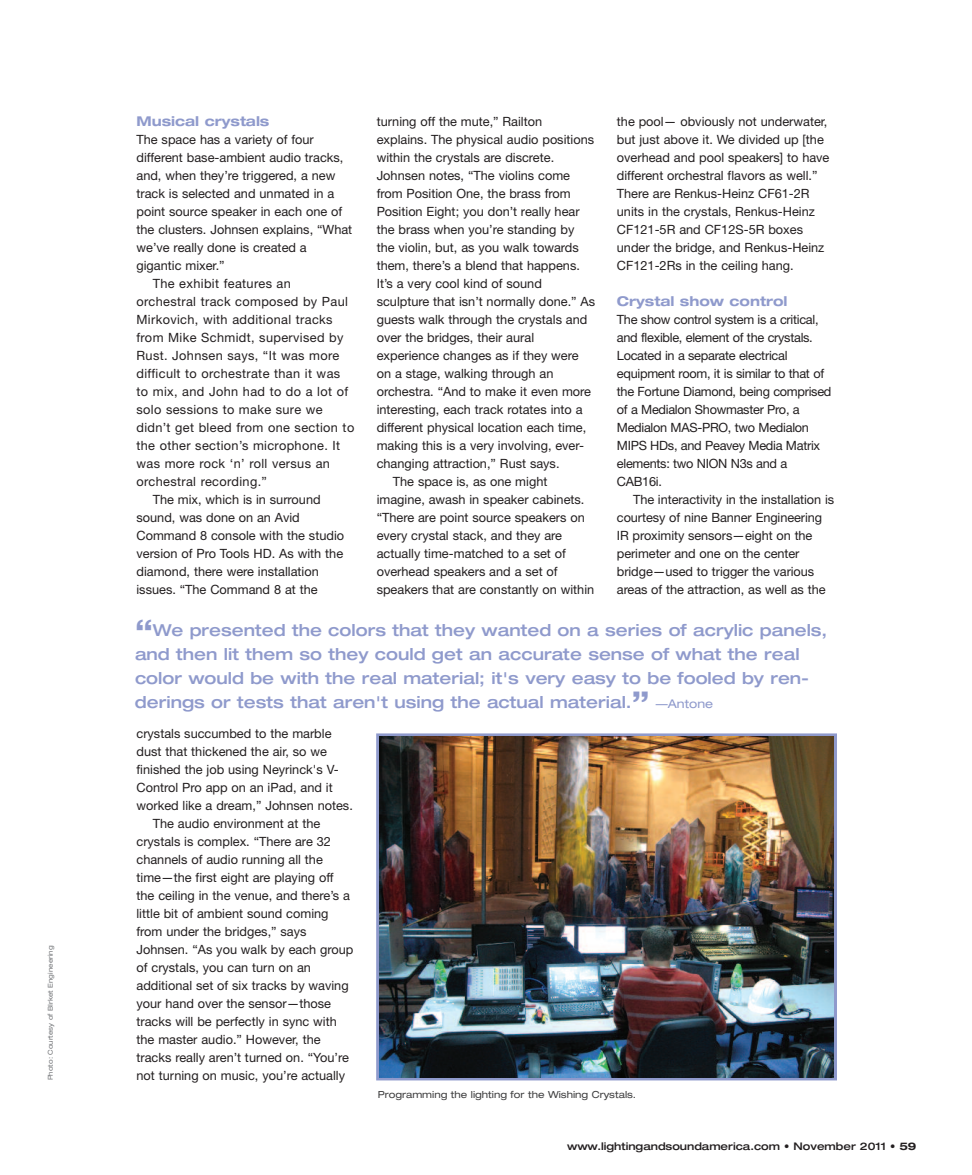
<style>
.page{position:relative;width:972px;height:1175px;background:#fff}
.page>*{position:absolute;margin:0;border:0;box-sizing:border-box;transform-origin:0 0}
.t1{font:500 expanded 16.5px/24px "Helvetica Neue";color:#8f9acc}
.t2{font:700 expanded 13.5px "Helvetica Neue";color:#8f9acc}
.t3{font:12.75px/18px "Helvetica Neue";color:#231f20}
.t4{font:12.75px "Helvetica Neue";letter-spacing:.03em;color:#231f20}
.t5{font:12.75px/18px "Helvetica Neue";letter-spacing:-.02em;color:#231f20}
.t6{font:expanded 12px "Helvetica Neue";color:#8f9acc}
.t7{font:500 expanded 10.5px "Helvetica Neue";color:#231f20}
.t8{font:expanded 9.75px "Helvetica Neue";color:#3e3e3f}
.t9{font:expanded 6.75px "Helvetica Neue";color:#76787b}
.s1{font-weight:700;font-size:30px}
.s2{font-weight:700}
</style>
<div class="page">
<svg style="left:376px;top:733px;width:461px;height:347px;background:#8b96c3"></svg>
<img style="left:379px;top:736px;width:455px;height:341px">
<p class="t9" style="left:48px;top:1080px;width:136px;rotate:-90deg">Photo: Courtesy of BIrket Engineering</p>
<p class="t2" style="left:136px;top:116px;width:135px">Musical crystals</p>
<p class="t3" style="left:136px;top:132px;width:179px">The space has a variety of four</p>
<p class="t3" style="left:136px;top:150px;width:208px">different base-ambient audio tracks,</p>
<p class="t3" style="left:136px;top:168px;width:200px">and, when they’re triggered, a new</p>
<p class="t3" style="left:136px;top:186px;width:199px">track is selected and unmated in a</p>
<p class="t3" style="left:136px;top:204px;width:207px">point source speaker in each one of</p>
<p class="t3" style="left:136px;top:222px;width:217px">the clusters. Johnsen explains, “What</p>
<p class="t3" style="left:136px;top:240px;width:172px">we’ve really done is created a</p>
<p class="t3" style="left:136px;top:258px;width:90px">gigantic mixer.”</p>
<p class="t4" style="left:153px;top:279px;width:140px">The exhibit features an</p>
<p class="t4" style="left:136px;top:297px;width:213px">orchestral track composed by Paul</p>
<p class="t4" style="left:136px;top:315px;width:198px">Mirkovich, with additional tracks</p>
<p class="t4" style="left:136px;top:333px;width:208px">from Mike Schmidt, supervised by</p>
<p class="t4" style="left:136px;top:351px;width:204px">Rust. Johnsen says, “It was more</p>
<p class="t4" style="left:136px;top:369px;width:205px">difficult to orchestrate than it was</p>
<p class="t4" style="left:136px;top:387px;width:213px">to mix, and John had to do a lot of</p>
<p class="t4" style="left:136px;top:405px;width:188px">solo sessions to make sure we</p>
<p class="t4" style="left:136px;top:423px;width:219px">didn’t get bleed from one section to</p>
<p class="t4" style="left:136px;top:441px;width:205px">the other section’s microphone. It</p>
<p class="t4" style="left:136px;top:459px;width:195px">was more rock ‘n’ roll versus an</p>
<p class="t4" style="left:136px;top:477px;width:132px">orchestral recording.”</p>
<p class="t3" style="left:153px;top:492px;width:169px">The mix, which is in surround</p>
<p class="t3" style="left:137px;top:510px;width:165px">sound, was done on an Avid</p>
<p class="t3" style="left:137px;top:528px;width:209px">Command 8 console with the studio</p>
<p class="t3" style="left:136px;top:546px;width:208px">version of Pro Tools HD. As with the</p>
<p class="t3" style="left:136px;top:564px;width:184px">diamond, there were installation</p>
<p class="t3" style="left:136px;top:582px;width:183px">issues. “The Command 8 at the</p>
<p class="t3" style="left:377px;top:114px;width:167px">turning off the mute,” Railton</p>
<p class="t3" style="left:377px;top:132px;width:219px">explains. The physical audio positions</p>
<p class="t3" style="left:377px;top:150px;width:179px">within the crystals are discrete.</p>
<p class="t3" style="left:377px;top:168px;width:195px">Johnsen notes, “The violins come</p>
<p class="t3" style="left:377px;top:186px;width:195px">from Position One, the brass from</p>
<p class="t3" style="left:377px;top:204px;width:204px">Position Eight; you don’t really hear</p>
<p class="t3" style="left:377px;top:222px;width:199px">the brass when you’re standing by</p>
<p class="t3" style="left:377px;top:240px;width:204px">the violin, but, as you walk towards</p>
<p class="t3" style="left:377px;top:258px;width:205px">them, there’s a blend that happens.</p>
<p class="t3" style="left:377px;top:276px;width:167px">It’s a very cool kind of sound</p>
<p class="t3" style="left:377px;top:294px;width:220px">sculpture that isn’t normally done.” As</p>
<p class="t3" style="left:377px;top:312px;width:212px">guests walk through the crystals and</p>
<p class="t3" style="left:377px;top:330px;width:159px">over the bridges, their aural</p>
<p class="t3" style="left:377px;top:348px;width:203px">experience changes as if they were</p>
<p class="t3" style="left:377px;top:366px;width:178px">on a stage, walking through an</p>
<p class="t3" style="left:377px;top:384px;width:216px">orchestra. “And to make it even more</p>
<p class="t3" style="left:377px;top:402px;width:208px">interesting, each track rotates into a</p>
<p class="t3" style="left:377px;top:420px;width:211px">different physical location each time,</p>
<p class="t3" style="left:377px;top:438px;width:209px">making this is a very involving, ever-</p>
<p class="t3" style="left:377px;top:456px;width:184px">changing attraction,” Rust says.</p>
<p class="t3" style="left:393px;top:474px;width:156px">The space is, as one might</p>
<p class="t3" style="left:377px;top:492px;width:209px">imagine, awash in speaker cabinets.</p>
<p class="t3" style="left:377px;top:510px;width:210px">“There are point source speakers on</p>
<p class="t3" style="left:377px;top:528px;width:187px">every crystal stack, and they are</p>
<p class="t3" style="left:377px;top:546px;width:191px">actually time-matched to a set of</p>
<p class="t3" style="left:377px;top:564px;width:182px">overhead speakers and a set of</p>
<p class="t3" style="left:377px;top:582px;width:219px">speakers that are constantly on within</p>
<p class="t3" style="left:617px;top:114px;width:214px">the pool— obviously not underwater, but just above it. We divided up [the overhead and pool speakers] to have different orchestral flavors as well.” There are Renkus-Heinz CF61-2R units in the crystals, Renkus-Heinz CF121-5R and CF12S-5R boxes under the bridge, and Renkus-Heinz CF121-2Rs in the ceiling hang.</p>
<p class="t2" style="left:617px;top:296px;width:172px">Crystal show control</p>
<p class="t5" style="left:617px;top:312px;width:216px">The show control system is a critical, and flexible, element of the crystals.<br>Located in a separate electrical equipment room, it is similar to that of the Fortune Diamond, being comprised of a Medialon Showmaster Pro, a<br>Medialon MAS-PRO, two Medialon<br>MIPS HDs, and Peavey Media Matrix elements: two NION N3s and a<br>CAB16i.</p>
<p class="t3" style="left:617px;top:492px;width:219px;text-indent:16px">The interactivity in the installation is courtesy of nine Banner Engineering IR proximity sensors—eight on the perimeter and one on the center bridge—used to trigger the various areas of the attraction, as well as the</p>
<p class="t1" style="left:135px;top:620px;width:694px"><span class="s1">“</span>We presented the colors that they wanted on a series of acrylic panels, and then lit them so they could get an accurate sense of what the real color would be with the real material; it's very easy to be fooled by ren&shy;derings or tests that aren't using the actual material.<span class="s1">”</span></p>
<p class="t6" style="left:656px;top:699px;width:59px">—Antone</p>
<p class="t3" style="left:136px;top:726px;width:197px">crystals succumbed to the marble</p>
<p class="t3" style="left:136px;top:744px;width:192px">dust that thickened the air, so we</p>
<p class="t3" style="left:136px;top:762px;width:204px">finished the job using Neyrinck's V-</p>
<p class="t3" style="left:136px;top:780px;width:198px">Control Pro app on an iPad, and it</p>
<p class="t3" style="left:136px;top:798px;width:218px">worked like a dream,” Johnsen notes.</p>
<p class="t3" style="left:153px;top:816px;width:169px">The audio environment at the</p>
<p class="t3" style="left:137px;top:834px;width:196px">crystals is complex. “There are 32</p>
<p class="t3" style="left:137px;top:852px;width:188px">channels of audio running all the</p>
<p class="t3" style="left:137px;top:870px;width:199px">time—the first eight are playing off</p>
<p class="t3" style="left:137px;top:888px;width:215px">the ceiling in the venue, and there’s a</p>
<p class="t3" style="left:137px;top:906px;width:194px">little bit of ambient sound coming</p>
<p class="t3" style="left:137px;top:924px;width:172px">from under the bridges,” says</p>
<p class="t3" style="left:137px;top:942px;width:218px">Johnsen. “As you walk by each group</p>
<p class="t3" style="left:137px;top:960px;width:176px">of crystals, you can turn on an</p>
<p class="t3" style="left:137px;top:978px;width:214px">additional set of six tracks by waving</p>
<p class="t3" style="left:137px;top:996px;width:196px">your hand over the sensor—those</p>
<p class="t3" style="left:137px;top:1014px;width:202px">tracks will be perfectly in sync with</p>
<p class="t3" style="left:137px;top:1032px;width:186px">the master audio.” However, the</p>
<p class="t3" style="left:137px;top:1050px;width:214px">tracks really aren’t turned on. “You’re</p>
<p class="t3" style="left:137px;top:1068px;width:210px">not turning on music, you’re actually</p>
<p class="t8" style="left:378px;top:1091px;width:260px">Programming the lighting for the Wishing Crystals.</p>
<p class="t7" style="left:567px;top:1142px;width:351px">www.lightingandsoundamerica.com • November 2011 • <span class="s2">59</span></p>
</div>
